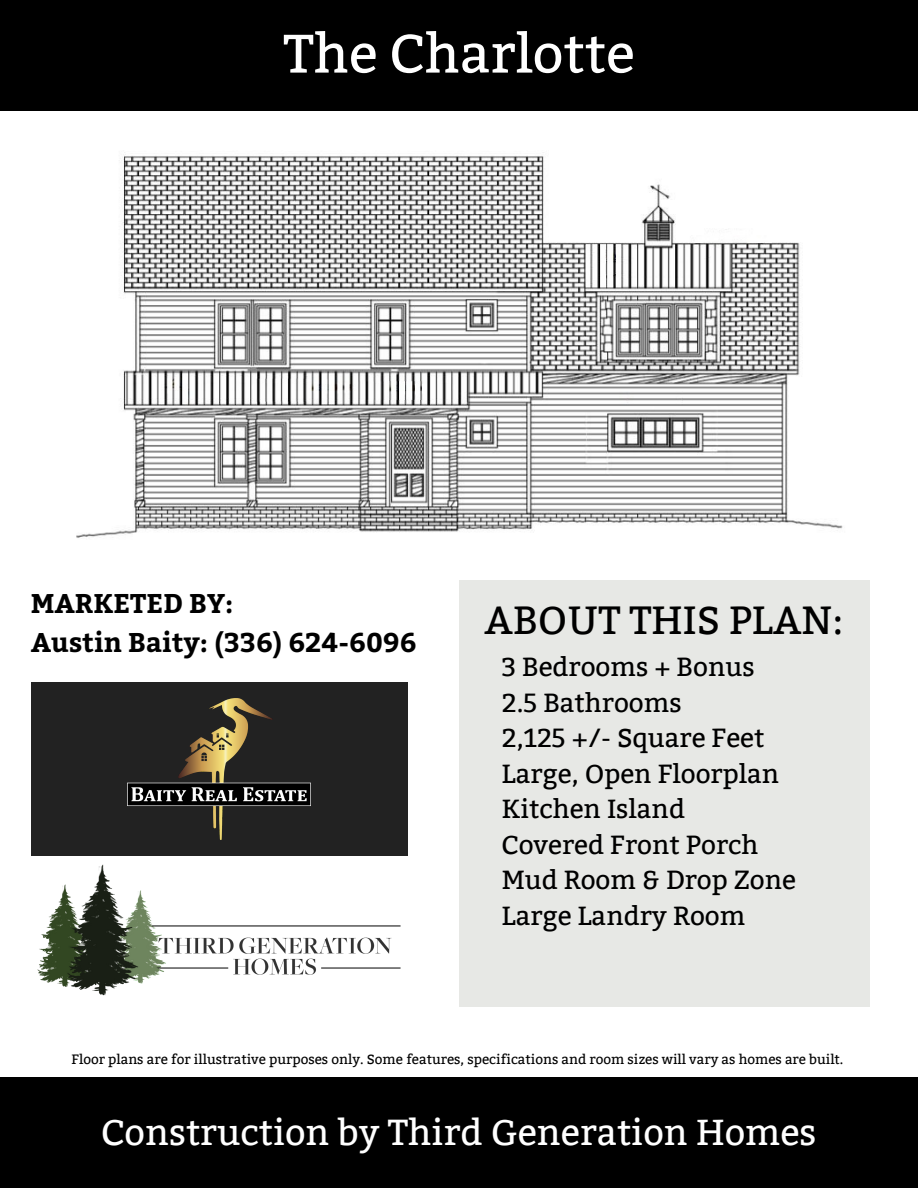
<style>
.page{position:relative;width:918px;height:1188px;background:#fff}
.page>*{position:absolute;margin:0;border:0;box-sizing:border-box;transform-origin:0 0}
.t1{font:54px "Bitter";color:#fff}
.t2{font:39.15px "Bitter";color:#000}
.t3{font:36px "Bitter";color:#fff}
.t4{font:700 27px "Bitter";color:#000}
.t5{font:26.1px "Bitter";color:#000}
.t6{font:13.5px "Bitter";color:#000}
</style>
<div class="page">
<div style="left:459px;top:581px;width:410px;height:426px;background:#e7e8e5"></div>
<div style="left:0;top:0;width:918px;height:110px;background:#000"></div>
<div style="left:0;top:1077px;width:918px;height:111px;background:#000"></div>
<img style="left:37px;top:864px;width:364px;height:132px">
<div style="left:31px;top:682px;width:377px;height:174px;background:#222"></div>
<img style="left:127px;top:698px;width:184px;height:142px">
<img style="left:76px;top:152px;width:767px;height:386px">
<p class="t1" style="left:283px;top:22px;width:353px">The Charlotte</p>
<p class="t4" style="left:31px;top:583px;width:204px">MARKETED BY:</p>
<p class="t4" style="left:31px;top:623px;width:387px">Austin Baity: (336) 624-6096</p>
<p class="t2" style="left:485px;top:597px;width:360px">ABOUT THIS PLAN:</p>
<p class="t5" style="left:502px;top:652px;width:254px">3 Bedrooms + Bonus</p>
<p class="t5" style="left:502px;top:687px;width:181px">2.5 Bathrooms</p>
<p class="t5" style="left:502px;top:723px;width:264px">2,125 +/- Square Feet</p>
<p class="t5" style="left:502px;top:758px;width:279px">Large, Open Floorplan</p>
<p class="t5" style="left:502px;top:794px;width:185px">Kitchen Island</p>
<p class="t5" style="left:502px;top:829px;width:258px">Covered Front Porch</p>
<p class="t5" style="left:502px;top:865px;width:296px">Mud Room &amp; Drop Zone</p>
<p class="t5" style="left:502px;top:900px;width:245px">Large Landry Room</p>
<p class="t6" style="left:71px;top:1051px;width:774px">Floor plans are for illustrative purposes only. Some features, specifications and room sizes will vary as homes are built.</p>
<p class="t3" style="left:101px;top:1111px;width:717px">Construction by Third Generation Homes</p>
</div>
